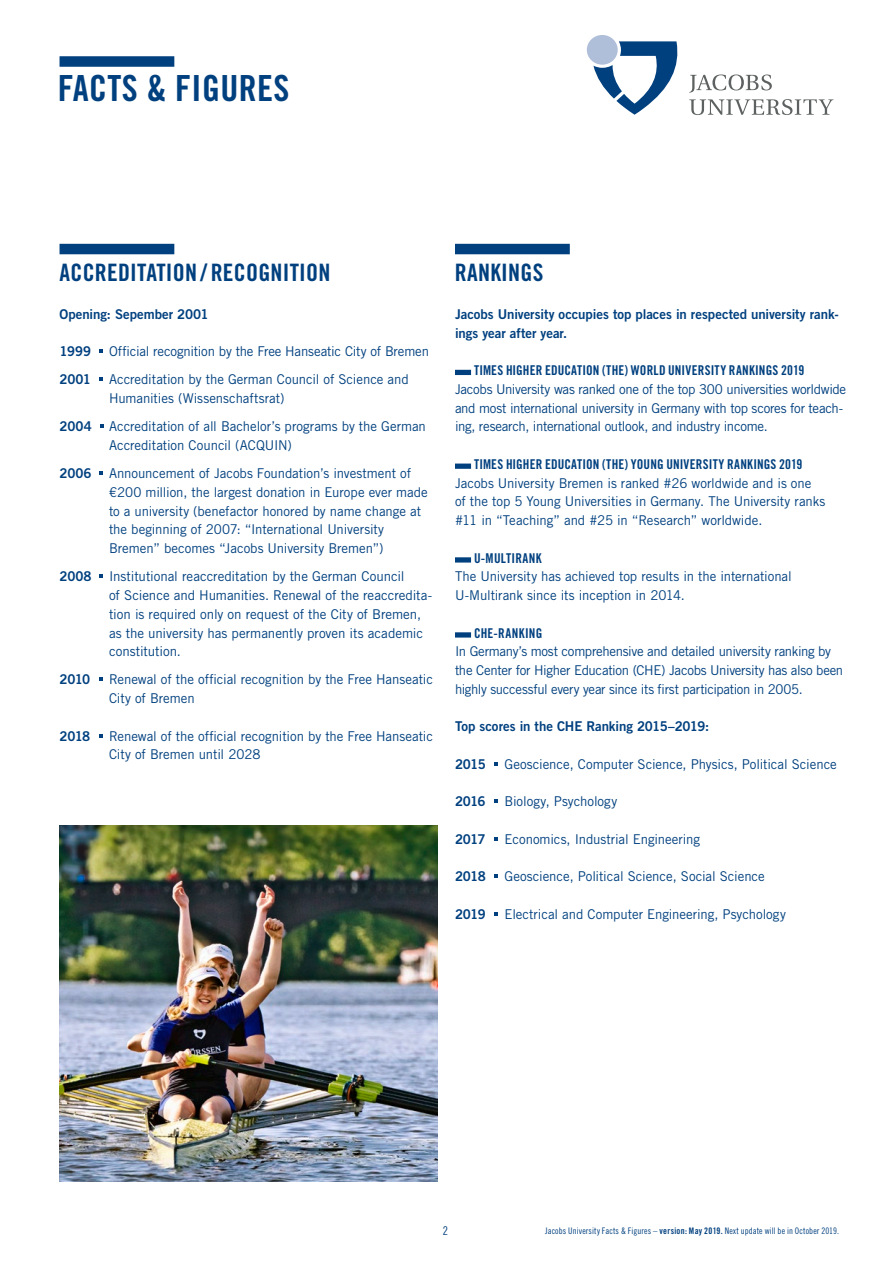
<style>
.page{position:relative;width:893px;height:1263px;background:#fff}
.page>*{position:absolute;margin:0;border:0;box-sizing:border-box;transform-origin:0 0}
.t1{font:36px "Trade Gothic LT Std Bd Cn 20";letter-spacing:.01em;color:#00407f}
.t2{font:24px "Trade Gothic LT Std Bd Cn 20";letter-spacing:.01em;color:#00407f}
.t3{font:13.5px/18.8px "Trade Gothic LT Std";letter-spacing:-.01em;color:#00407f}
.t4{font:13.5px/18.8px "Trade Gothic LT Std Bd 2";letter-spacing:-.005em;color:#00407f}
.t5{font:13.5px "Trade Gothic LT Std Bd Cn 20";letter-spacing:.015em;color:#00407f}
.t6{font:12.15px "Trade Gothic LT Std Cn 18";color:#00407f}
.t7{font:9px "Trade Gothic LT Std Cn 18";letter-spacing:.015em;color:#00407f}
.s1{font-family:"Trade Gothic LT Std Bd Cn 20"}
</style>
<div class="page">
<svg style="left:99px;top:349px;width:3px;height:4px"></svg>
<svg style="left:99px;top:377px;width:3px;height:4px"></svg>
<svg style="left:100px;top:424px;width:4px;height:4px"></svg>
<svg style="left:99px;top:471px;width:3px;height:4px"></svg>
<svg style="left:99px;top:574px;width:3px;height:4px"></svg>
<svg style="left:99px;top:677px;width:3px;height:4px"></svg>
<svg style="left:99px;top:734px;width:3px;height:4px"></svg>
<div style="left:455px;top:370px;width:16px;height:5px;background:#00407f"></div>
<div style="left:455px;top:464px;width:16px;height:5px;background:#00407f"></div>
<div style="left:455px;top:557px;width:16px;height:6px;background:#00407f"></div>
<div style="left:455px;top:632px;width:16px;height:6px;background:#00407f"></div>
<svg style="left:494px;top:762px;width:4px;height:4px"></svg>
<svg style="left:494px;top:799px;width:4px;height:4px"></svg>
<svg style="left:494px;top:837px;width:4px;height:4px"></svg>
<svg style="left:494px;top:874px;width:4px;height:4px"></svg>
<svg style="left:494px;top:912px;width:4px;height:4px"></svg>
<div style="left:60px;top:244px;width:114px;height:10px;background:#00407f"></div>
<div style="left:455px;top:244px;width:115px;height:10px;background:#00407f"></div>
<svg style="left:586px;top:35px;width:248px;height:80px"></svg>
<div style="left:60px;top:56px;width:114px;height:11px;background:#00407f"></div>
<img style="left:60px;top:825px;width:378px;height:356px">
<h1 class="t1" style="left:58px;top:66px;width:233px">FACTS &amp; FIGURES</h1>
<h2 class="t2" style="left:60px;top:258px;width:272px">ACCREDITATION / RECOGNITION</h2>
<h2 class="t2" style="left:455px;top:258px;width:90px">RANKINGS</h2>
<p class="t4" style="left:60px;top:304px;width:150px">Opening: Sepember 2001</p>
<p class="t4" style="left:60px;top:342px;width:33px">1999</p>
<p class="t3" style="left:109px;top:342px;width:321px">Official recognition by the Free Hanseatic City of Bremen</p>
<p class="t4" style="left:60px;top:370px;width:33px">2001</p>
<p class="t3" style="left:109px;top:370px;width:301px">Accreditation by the German Council of Science and<br>Humanities (Wissenschaftsrat)</p>
<p class="t4" style="left:60px;top:417px;width:34px">2004</p>
<p class="t3" style="left:109px;top:417px;width:318px">Accreditation of all Bachelor’s programs by the German<br>Accreditation Council (ACQUIN)</p>
<p class="t4" style="left:60px;top:464px;width:34px">2006</p>
<p class="t3" style="left:109px;top:464px;width:320px">Announcement of Jacobs Foundation’s investment of €200 million, the largest donation in Europe ever made to a university (benefactor honored by name change at the beginning of 2007: “International University Bremen” becomes “Jacobs University Bremen”)</p>
<p class="t4" style="left:60px;top:567px;width:34px">2008</p>
<p class="t3" style="left:109px;top:567px;width:325px">Institutional reaccreditation by the German Council<br>of Science and Humanities. Renewal of the reaccredita&shy;tion is required only on request of the City of Bremen, as the university has permanently proven its academic constitution.</p>
<p class="t4" style="left:60px;top:670px;width:32px">2010</p>
<p class="t3" style="left:109px;top:670px;width:326px">Renewal of the official recognition by the Free Hanseatic<br>City of Bremen</p>
<p class="t4" style="left:60px;top:726px;width:32px">2018</p>
<p class="t3" style="left:109px;top:726px;width:326px">Renewal of the official recognition by the Free Hanseatic<br>City of Bremen until 2028</p>
<p class="t4" style="left:455px;top:304px;width:385px">Jacobs University occupies top places in respected university rank&shy;ings year after year.</p>
<p class="t5" style="left:474px;top:362px;width:332px">TIMES HIGHER EDUCATION (THE) WORLD UNIVERSITY RANKINGS 2019</p>
<p class="t3" style="left:455px;top:379px;width:393px">Jacobs University was ranked one of the top 300 universities worldwide and most international university in Germany with top scores for teach&shy;ing, research, international outlook, and industry income.</p>
<p class="t5" style="left:474px;top:456px;width:330px">TIMES HIGHER EDUCATION (THE) YOUNG UNIVERSITY RANKINGS 2019</p>
<p class="t3" style="left:455px;top:473px;width:372px">Jacobs University Bremen is ranked #26 worldwide and is one of the top 5 Young Universities in Germany. The University ranks #11 in “Teaching” and #25 in “Research” worldwide.</p>
<p class="t5" style="left:474px;top:549px;width:69px">U-MULTIRANK</p>
<p class="t3" style="left:455px;top:567px;width:338px">The University has achieved top results in the international<br>U-Multirank since its inception in 2014.</p>
<p class="t5" style="left:474px;top:624px;width:70px">CHE-RANKING</p>
<p class="t3" style="left:455px;top:642px;width:390px">In Germany’s most comprehensive and detailed university ranking by the Center for Higher Education (CHE) Jacobs University has also been highly successful every year since its first participation in 2005.</p>
<p class="t4" style="left:455px;top:717px;width:256px">Top scores in the CHE Ranking 2015–2019:</p>
<p class="t4" style="left:455px;top:754px;width:32px">2015</p>
<p class="t3" style="left:504px;top:754px;width:334px">Geoscience, Computer Science, Physics, Political Science</p>
<p class="t4" style="left:455px;top:792px;width:32px">2016</p>
<p class="t3" style="left:504px;top:792px;width:114px">Biology, Psychology</p>
<p class="t4" style="left:455px;top:829px;width:32px">2017</p>
<p class="t3" style="left:504px;top:829px;width:197px">Economics, Industrial Engineering</p>
<p class="t4" style="left:455px;top:867px;width:32px">2018</p>
<p class="t3" style="left:504px;top:867px;width:262px">Geoscience, Political Science, Social Science</p>
<p class="t4" style="left:455px;top:904px;width:32px">2019</p>
<p class="t3" style="left:504px;top:904px;width:283px">Electrical and Computer Engineering, Psychology</p>
<p class="t6" style="left:443px;top:1223px;width:7px">2</p>
<p class="t7" style="left:545px;top:1225px;width:295px">Jacobs University Facts &amp; Figures – <span class="s1">version: May 2019.</span> Next update will be in October 2019.</p>
</div>
